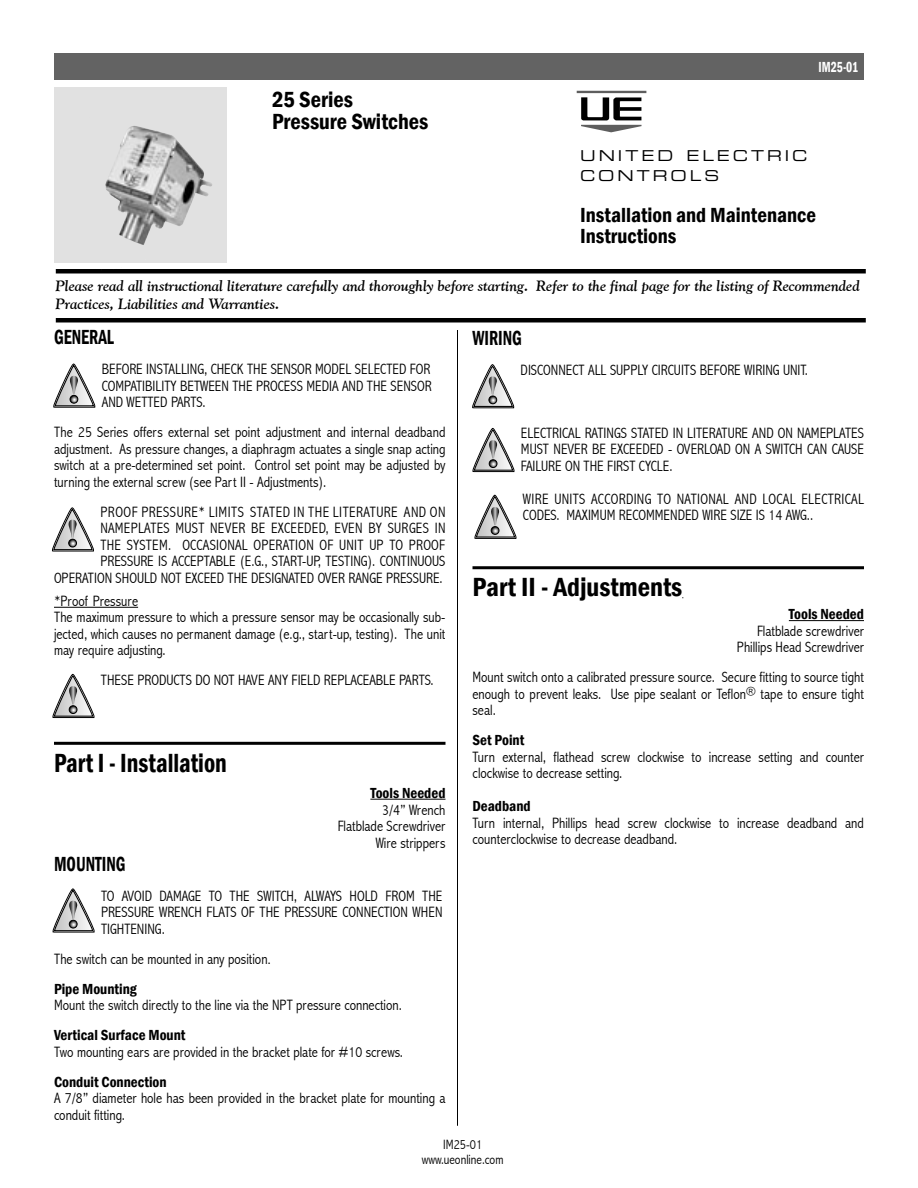
<style>
.page{position:relative;width:918px;height:1188px;background:#fff}
.page>*{position:absolute;margin:0;border:0;box-sizing:border-box;transform-origin:0 0}
.t1{font:600 condensed 27px "Franklin Gothic";color:#000}
.t2{font:600 condensed 27px "Franklin Gothic";color:#000;scale:.9 1}
.t3{font:600 condensed 22.5px/22.5px "Franklin Gothic";color:#000}
.t4{font:600 condensed 21px/21px "Franklin Gothic";color:#000}
.t5{font:600 condensed 21px "Franklin Gothic";color:#000;scale:.8 1}
.t6{font:300 condensed 15px/16.5px "Abadi";color:#000;text-align:justify}
.t7{font:italic 700 15px/18px "Goudy Old Style BT";color:#000}
.t8{font:600 condensed 15px "Franklin Gothic";color:#000}
.t9{font:15px/19.5px "Eurostile Extended Two";letter-spacing:.2em;color:#000}
.t10{font:600 condensed 15px "Franklin Gothic";color:#fff;scale:.8 1}
.t11{font:300 condensed 13.5px/15px "Abadi";color:#000;text-align:center}
.s1{font-family:"Arial Narrow";font-weight:400;font-stretch:normal}
</style>
<div class="page">
<hr style="left:473px;top:566px;width:391px;height:3px;background:#000">
<hr style="left:789px;top:620px;width:75px;height:1px;background:#000">
<hr style="left:54px;top:742px;width:392px;height:3px;background:#000">
<hr style="left:54px;top:607px;width:84px;height:1px;background:#000">
<hr style="left:370px;top:799px;width:76px;height:1px;background:#000">
<hr style="left:457px;top:330px;width:1px;height:796px;background:#000">
<svg style="left:53px;top:674px;width:42px;height:44px"></svg>
<svg style="left:69px;top:706px;width:8px;height:8px"></svg>
<div style="left:69px;top:705px;width:8px;height:9px;border:1px solid #000;border-radius:50%"></div>
<svg style="left:53px;top:888px;width:42px;height:44px"></svg>
<svg style="left:69px;top:920px;width:8px;height:8px"></svg>
<div style="left:69px;top:920px;width:8px;height:8px;border:1px solid #000;border-radius:50%"></div>
<svg style="left:53px;top:364px;width:42px;height:44px"></svg>
<svg style="left:70px;top:395px;width:8px;height:8px"></svg>
<div style="left:70px;top:395px;width:8px;height:8px;border:1px solid #000;border-radius:50%"></div>
<svg style="left:52px;top:507px;width:42px;height:44px"></svg>
<svg style="left:69px;top:539px;width:8px;height:8px"></svg>
<div style="left:68px;top:539px;width:9px;height:8px;border:1px solid #000;border-radius:50%"></div>
<svg style="left:472px;top:364px;width:42px;height:44px"></svg>
<svg style="left:489px;top:396px;width:8px;height:8px"></svg>
<div style="left:489px;top:396px;width:8px;height:8px;border:1px solid #000;border-radius:50%"></div>
<svg style="left:473px;top:428px;width:42px;height:44px"></svg>
<svg style="left:489px;top:460px;width:8px;height:8px"></svg>
<div style="left:489px;top:459px;width:8px;height:9px;border:1px solid #000;border-radius:50%"></div>
<hr style="left:56px;top:269px;width:810px;height:4px;background:#000">
<hr style="left:56px;top:318px;width:810px;height:4px;background:#000">
<hr style="left:577px;top:91px;width:69px;height:2px;background:#5e5e5e">
<svg style="left:581px;top:97px;width:61px;height:35px"></svg>
<div style="left:54px;top:54px;width:810px;height:26px;background:#636363"></div>
<svg style="left:475px;top:495px;width:42px;height:44px"></svg>
<svg style="left:491px;top:527px;width:8px;height:7px"></svg>
<div style="left:491px;top:526px;width:8px;height:9px;border:1px solid #000;border-radius:50%"></div>
<svg style="left:54px;top:87px;width:173px;height:175px;background:#d2d2d2"></svg>
<img style="left:89px;top:118px;width:101px;height:37px">
<h2 class="t3" style="left:272px;top:88px;width:158px">25 Series<br>Pressure Switches</h2>
<p class="t10" style="left:818px;top:57px;width:51px">IM25-01</p>
<p class="t9" style="left:580px;top:146px;width:229px">UNITED ELECTRIC<br>CONTROLS</p>
<h3 class="t4" style="left:580px;top:204px;width:237px">Installation and Maintenance<br>Instructions</h3>
<p class="t7" style="left:56px;top:277px;width:806px">Please read all instructional literature carefully and thoroughly before starting. Refer to the final page for the listing of Recommended<br>Practices, Liabilities and Warranties.</p>
<h3 class="t5" style="left:54px;top:323px;width:77px">GENERAL</h3>
<p class="t6" style="left:102px;top:361px;width:331px">BEFORE INSTALLING, CHECK THE SENSOR MODEL SELECTED FOR COMPATIBILITY BETWEEN THE PROCESS MEDIA AND THE SENSOR AND WETTED PARTS.</p>
<p class="t6" style="left:54px;top:424px;width:393px">The 25 Series offers external set point adjustment and internal deadband adjustment. As pressure changes, a diaphragm actuates a single snap acting switch at a pre-determined set point. Control set point may be adjusted by turning the external screw (see Part II - Adjustments).</p>
<p class="t6" style="left:54px;top:503px;width:393px;text-align:right">PROOF PRESSURE* LIMITS STATED IN THE LITERATURE AND ON NAMEPLATES MUST NEVER BE EXCEEDED, EVEN BY SURGES IN<br>THE SYSTEM. OCCASIONAL OPERATION OF UNIT UP TO PROOF PRESSURE IS ACCEPTABLE (E.G., START-UP, TESTING). CONTINUOUS OPERATION SHOULD NOT EXCEED THE DESIGNATED OVER RANGE PRESSURE.</p>
<p class="t6" style="left:54px;top:593px;width:393px;text-align:left">*Proof Pressure<br>The maximum pressure to which a pressure sensor may be occasionally sub&shy;jected, which causes no permanent damage (e.g., start-up, testing). The unit may require adjusting.</p>
<p class="t6" style="left:101px;top:672px;width:334px">THESE PRODUCTS DO NOT HAVE ANY FIELD REPLACEABLE PARTS.</p>
<h1 class="t2" style="left:54px;top:745px;width:194px">Part I - Installation</h1>
<p class="t8" style="left:370px;top:783px;width:77px">Tools Needed</p>
<p class="t6" style="left:338px;top:801px;width:109px;text-align:right">3/4” Wrench<br>Flatblade Screwdriver<br>Wire strippers</p>
<h3 class="t5" style="left:54px;top:850px;width:91px">MOUNTING</h3>
<p class="t6" style="left:101px;top:888px;width:343px">TO AVOID DAMAGE TO THE SWITCH, ALWAYS HOLD FROM THE PRESSURE WRENCH FLATS OF THE PRESSURE CONNECTION WHEN TIGHTENING.</p>
<p class="t6" style="left:54px;top:951px;width:219px">The switch can be mounted in any position<span class="s1">.</span></p>
<p class="t8" style="left:54px;top:979px;width:84px">Pipe Mounting</p>
<p class="t6" style="left:54px;top:997px;width:349px">Mount the switch directly to the line via the NPT pressure connection.</p>
<p class="t8" style="left:54px;top:1025px;width:133px">Vertical Surface Mount</p>
<p class="t6" style="left:54px;top:1044px;width:351px">Two mounting ears are provided in the bracket plate for #10 screws.</p>
<p class="t8" style="left:54px;top:1072px;width:114px">Conduit Connection</p>
<p class="t6" style="left:54px;top:1090px;width:393px">A 7/8” diameter hole has been provided in the bracket plate for mounting a conduit fitting.</p>
<h3 class="t5" style="left:473px;top:324px;width:63px">WIRING</h3>
<p class="t6" style="left:521px;top:361px;width:289px">DISCONNECT ALL SUPPLY CIRCUITS BEFORE WIRING UNIT.</p>
<p class="t6" style="left:521px;top:424px;width:345px">ELECTRICAL RATINGS STATED IN LITERATURE AND ON NAMEPLATES MUST NEVER BE EXCEEDED - OVERLOAD ON A SWITCH CAN CAUSE FAILURE ON THE FIRST CYCLE.</p>
<p class="t6" style="left:523px;top:490px;width:343px">WIRE UNITS ACCORDING TO NATIONAL AND LOCAL ELECTRICAL<br>CODES. MAXIMUM RECOMMENDED WIRE SIZE IS 14 AWG..</p>
<h1 class="t1" style="left:473px;top:569px;width:211px">Part II - Adjustments</h1>
<p class="t8" style="left:789px;top:604px;width:77px">Tools Needed</p>
<p class="t6" style="left:737px;top:623px;width:129px;text-align:right">Flatblade screwdriver<br>Phillips Head Screwdriver</p>
<p class="t6" style="left:473px;top:669px;width:393px">Mount switch onto a calibrated pressure source. Secure fitting to source tight enough to prevent leaks. Use pipe sealant or Teflon<sup>®</sup> tape to ensure tight seal.</p>
<p class="t8" style="left:473px;top:730px;width:53px">Set Point</p>
<p class="t6" style="left:473px;top:749px;width:393px">Turn external, flathead screw clockwise to increase setting and counter clockwise to decrease setting.</p>
<p class="t8" style="left:473px;top:796px;width:60px">Deadband</p>
<p class="t6" style="left:473px;top:815px;width:393px">Turn internal, Phillips head screw clockwise to increase deadband and counterclockwise to decrease deadband.</p>
<p class="t11" style="left:422px;top:1137px;width:83px">IM25-01 www.ueonline.com</p>
</div>
